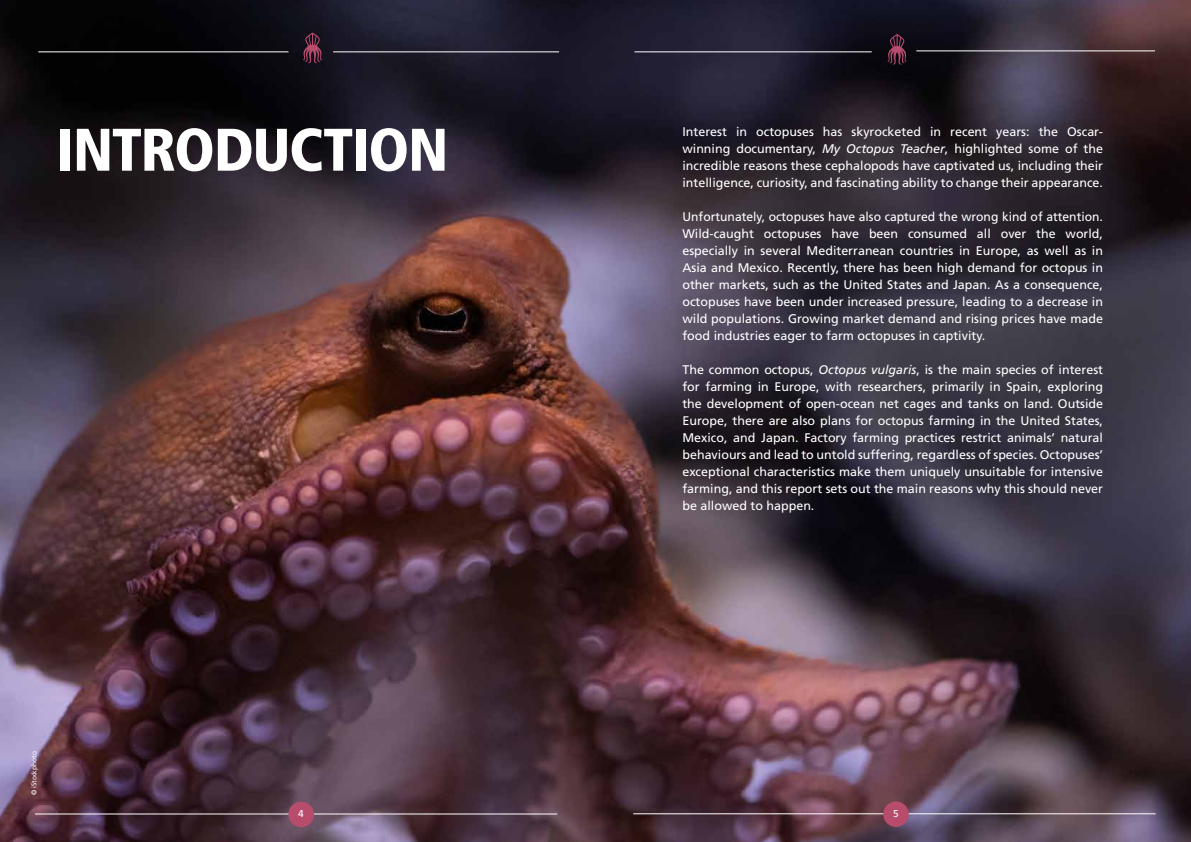
<style>
.page{position:relative;width:1191px;height:842px;background:#fff}
.page>*{position:absolute;margin:0;border:0;box-sizing:border-box;transform-origin:0 0}
.t1{font:900 condensed 60px "Frutiger";letter-spacing:-.02em;color:#fff}
.t2{font:12.5px/17px "Frutiger";color:#fff;text-align:justify}
.t3{font:10px "Frutiger";color:#fff}
.t4{font:7px "Frutiger";letter-spacing:-.005em;color:#fff;scale:.95 1}
.s1{font-style:italic}
</style>
<div class="page">
<img style="left:0;top:0;width:1191px;height:842px">
<svg style="left:303px;top:33px;width:19px;height:30px"></svg>
<svg style="left:887px;top:34px;width:19px;height:30px"></svg>
<hr style="left:35px;top:814px;width:522px;height:1px;background:#fff">
<hr style="left:633px;top:814px;width:522px;height:1px;background:#fff">
<hr style="left:38px;top:52px;width:250px;height:1px;background:#fff">
<hr style="left:333px;top:52px;width:226px;height:1px;background:#fff">
<hr style="left:634px;top:52px;width:237px;height:1px;background:#fff">
<hr style="left:916px;top:51px;width:239px;height:1px;background:#fff">
<div style="left:883px;top:801px;width:25px;height:26px;background:#b84c6d;border-radius:50%"></div>
<div style="left:288px;top:802px;width:26px;height:25px;background:#b84c6d;border-radius:50%"></div>
<h1 class="t1" style="left:56px;top:114px;width:393px">INTRODUCTION</h1>
<p class="t2" style="left:682px;top:123px;width:422px">Interest in octopuses has skyrocketed in recent years: the Oscar&shy;winning documentary, <span class="s1">My Octopus Teacher</span>, highlighted some of the incredible reasons these cephalopods have captivated us, including their intelligence, curiosity, and fascinating ability to change their appearance.</p>
<p class="t2" style="left:682px;top:208px;width:422px">Unfortunately, octopuses have also captured the wrong kind of attention.<br>Wild-caught octopuses have been consumed all over the world, especially in several Mediterranean countries in Europe, as well as in Asia and Mexico. Recently, there has been high demand for octopus in other markets, such as the United States and Japan. As a consequence, octopuses have been under increased pressure, leading to a decrease in wild populations. Growing market demand and rising prices have made food industries eager to farm octopuses in captivity.</p>
<p class="t2" style="left:682px;top:361px;width:422px">The common octopus, <span class="s1">Octopus vulgaris</span>, is the main species of interest for farming in Europe, with researchers, primarily in Spain, exploring the development of open-ocean net cages and tanks on land. Outside Europe, there are also plans for octopus farming in the United States, Mexico, and Japan. Factory farming practices restrict animals’ natural behaviours and lead to untold suffering, regardless of species. Octopuses’ exceptional characteristics make them uniquely unsuitable for intensive farming, and this report sets out the main reasons why this should never be allowed to happen.</p>
<p class="t4" style="left:30px;top:795px;width:48px;rotate:-90deg">© iStockphoto</p>
<p class="t3" style="left:298px;top:808px;width:7px">4</p>
<p class="t3" style="left:893px;top:807px;width:7px">5</p>
</div>
